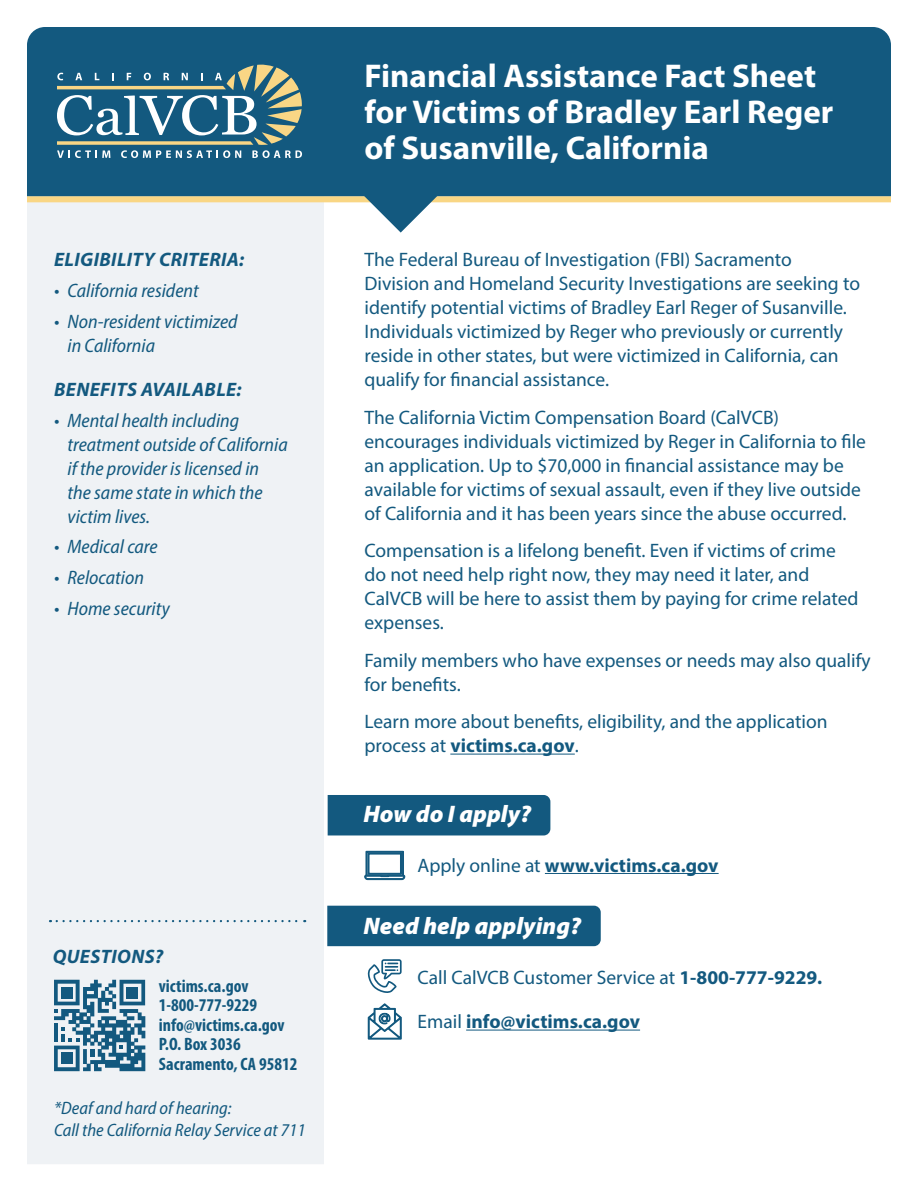
<style>
.page{position:relative;width:918px;height:1188px;background:#fff}
.page>*{position:absolute;margin:0;border:0;box-sizing:border-box;transform-origin:0 0}
.Heading_2_-_bold_ALL_CAPS{font:700 33px/36px "Myriad Pro";color:#fff}
.Heading_2_-_ital{font:italic 900 24px "Myriad Pro";color:#fff}
.Body_Copy_1{font:19.5px/24px "Myriad Pro";color:#13597f}
.t1{font:italic semi-condensed 19.5px/24px "Myriad Pro";color:#13597f}
.Body_Copy_2_-_no_bullets{font:700 19.5px "Myriad Pro";color:#13597f}
.Subhead_-_Sidebar{font:italic 700 19.5px "Myriad Pro";letter-spacing:.02em;color:#13597f}
.Body_Copy_2_-_no_bullets-2{font:19.5px "Myriad Pro";color:#13597f}
.Body_Copy_4_-_Sidebar_2{font:700 condensed 18px/19.5px "Myriad Pro";color:#13597f}
.Body_Copy_4_-_Sidebar_2-2{font:italic semi-condensed 18px/22.5px "Myriad Pro";color:#13597f}
.s1{font-weight:700}
.s2{font-weight:400}
</style>
<div class="page">
<div style="left:328px;top:795px;width:222px;height:40px;background:#13597f"></div>
<div style="left:327px;top:906px;width:274px;height:40px;background:#13597f"></div>
<div style="left:27px;top:202px;width:297px;height:962px;background:#eff2f5"></div>
<hr style="left:450px;top:754px;width:125px;height:1px;background:#13597f">
<svg style="left:54px;top:980px;width:91px;height:91px"></svg>
<div style="left:27px;top:27px;width:864px;height:169px;background:#13597f"></div>
<svg style="left:57px;top:65px;width:245px;height:93px"></svg>
<svg style="left:57px;top:920px;width:248px;height:2px"></svg>
<div style="left:27px;top:196px;width:864px;height:6px;background:#f9d684"></div>
<svg style="left:364px;top:158px;width:74px;height:75px"></svg>
<hr style="left:545px;top:873px;width:174px;height:1px;background:#13597f">
<hr style="left:466px;top:1030px;width:174px;height:1px;background:#13597f">
<svg style="left:368px;top:959px;width:34px;height:34px"></svg>
<svg style="left:367px;top:1003px;width:35px;height:37px"></svg>
<svg style="left:364px;top:851px;width:41px;height:29px"></svg>
<p class="Subhead_-_Sidebar" style="left:54px;top:247px;width:192px">ELIGIBILITY CRITERIA:</p>
<p class="t1" style="left:54px;top:278px;width:146px">• California resident</p>
<p class="t1" style="left:68px;top:309px;width:172px;text-indent:-14px">• Non-resident victimized in California</p>
<p class="Subhead_-_Sidebar" style="left:54px;top:377px;width:189px">BENEFITS AVAILABLE:</p>
<p class="t1" style="left:68px;top:408px;width:222px;text-indent:-14px">• Mental health including treatment outside of California if the provider is licensed in<br>the same state in which the victim lives.</p>
<p class="t1" style="left:54px;top:535px;width:105px">• Medical care</p>
<p class="t1" style="left:54px;top:565px;width:91px">• Relocation</p>
<p class="t1" style="left:54px;top:596px;width:117px">• Home security</p>
<p class="Subhead_-_Sidebar" style="left:53px;top:944px;width:112px">QUESTIONS?</p>
<p class="Body_Copy_4_-_Sidebar_2" style="left:159px;top:976px;width:140px">victims.ca.gov<br>1-800-777-9229 info@victims.ca.gov<br>P.O. Box 3036<br>Sacramento, CA 95812</p>
<p class="Body_Copy_4_-_Sidebar_2-2" style="left:54px;top:1096px;width:253px">*Deaf and hard of hearing:<br>Call the California Relay Service at 711</p>
<p class="Heading_2_-_bold_ALL_CAPS" style="left:364px;top:57px;width:470px">Financial Assistance Fact Sheet for Victims of Bradley Earl Reger of Susanville, California</p>
<p class="Body_Copy_1" style="left:364px;top:247px;width:497px">The Federal Bureau of Investigation (FBI) Sacramento Division and Homeland Security Investigations are seeking to identify potential victims of Bradley Earl Reger of Susanville.<br>Individuals victimized by Reger who previously or currently reside in other states, but were victimized in California, can qualify for financial assistance.</p>
<p class="Body_Copy_1" style="left:364px;top:405px;width:503px">The California Victim Compensation Board (CalVCB) encourages individuals victimized by Reger in California to file an application. Up to $70,000 in financial assistance may be available for victims of sexual assault, even if they live outside of California and it has been years since the abuse occurred.</p>
<p class="Body_Copy_1" style="left:364px;top:538px;width:496px">Compensation is a lifelong benefit. Even if victims of crime do not need help right now, they may need it later, and CalVCB will be here to assist them by paying for crime related expenses.</p>
<p class="Body_Copy_1" style="left:364px;top:648px;width:508px">Family members who have expenses or needs may also qualify for benefits.</p>
<p class="Body_Copy_1" style="left:364px;top:709px;width:465px">Learn more about benefits, eligibility, and the application process at <span class="s1">victims.ca.gov</span>.</p>
<p class="Heading_2_-_ital" style="left:364px;top:798px;width:169px">How do I apply?</p>
<p class="Body_Copy_2_-_no_bullets" style="left:418px;top:852px;width:303px"><span class="s2">Apply online at</span> www.victims.ca.gov</p>
<p class="Heading_2_-_ital" style="left:364px;top:910px;width:219px">Need help applying?</p>
<p class="Body_Copy_2_-_no_bullets-2" style="left:418px;top:966px;width:406px">Call CalVCB Customer Service at <span class="s1">1-800-777-9229.</span></p>
<p class="Body_Copy_2_-_no_bullets" style="left:418px;top:1009px;width:224px"><span class="s2">Email</span> info@victims.ca.gov</p>
</div>
